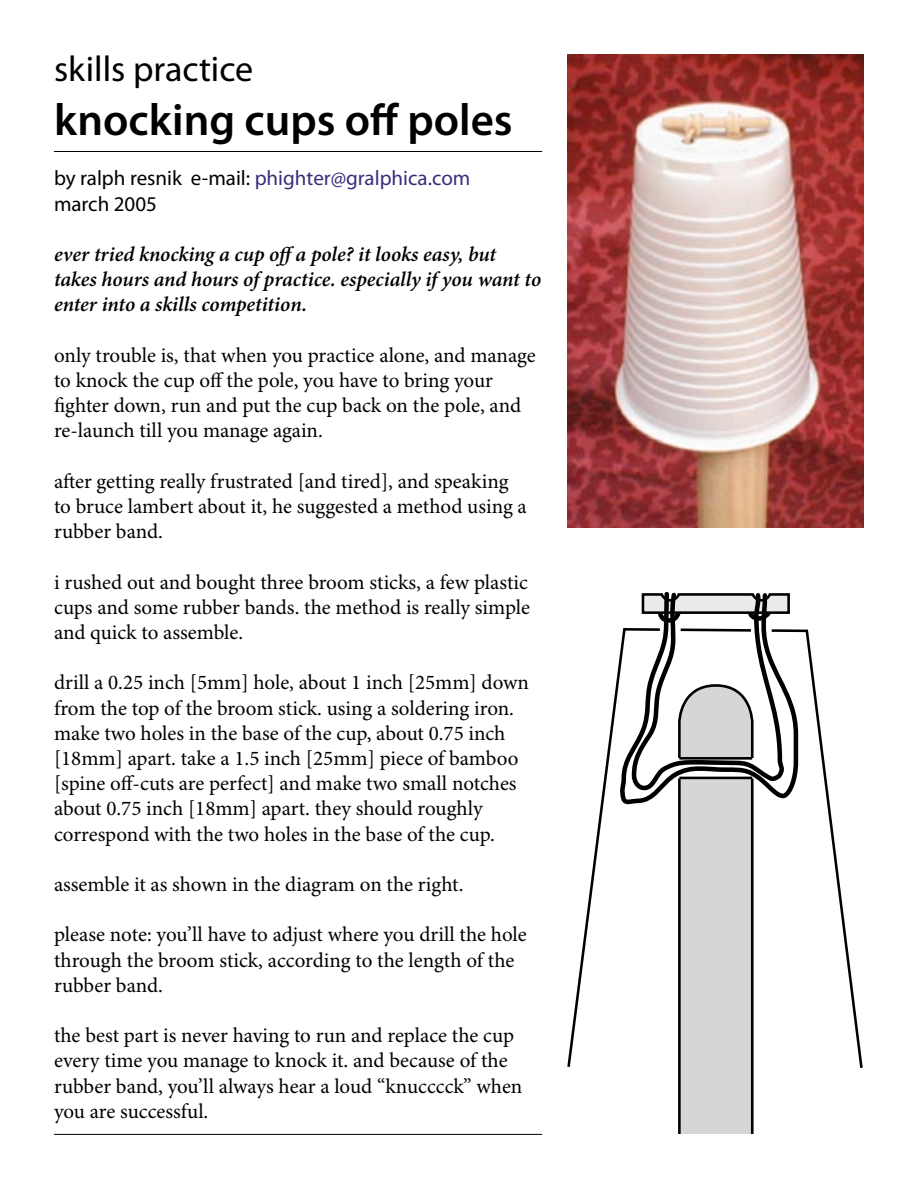
<style>
.page{position:relative;width:918px;height:1188px;background:#fff}
.page>*{position:absolute;margin:0;border:0;box-sizing:border-box;transform-origin:0 0}
.t1{font:600 45px "Myriad Pro";color:#000}
.t2{font:36px "Myriad Pro";color:#000}
.t3{font:21px/25.2px "Minion Pro";letter-spacing:-.005em;color:#000}
.t4{font:italic 600 21px/25.2px "Minion Pro";letter-spacing:-.005em;color:#000}
.t5{font:21px "Myriad Pro";color:#392e7a}
.t6{font:21px "Myriad Pro";color:#000}
.s1{color:#000}
</style>
<div class="page">
<svg style="left:567px;top:629px;width:296px;height:439px"></svg>
<svg style="left:619px;top:592px;width:181px;height:542px"></svg>
<img style="left:568px;top:54px;width:296px;height:473px">
<hr style="left:54px;top:151px;width:488px;height:1px;background:#000">
<hr style="left:54px;top:1134px;width:488px;height:1px;background:#000">
<p class="t2" style="left:54px;top:49px;width:201px">skills practice</p>
<p class="t1" style="left:54px;top:95px;width:460px">knocking cups off poles</p>
<p class="t5" style="left:54px;top:167px;width:418px"><span class="s1">by ralph resnik e-mail:</span> phighter@gralphica.com</p>
<p class="t6" style="left:54px;top:192px;width:104px">march 2005</p>
<p class="t4" style="left:54px;top:243px;width:489px">ever tried knocking a cup off a pole? it looks easy, but takes hours and hours of practice. especially if you want to enter into a skills competition.</p>
<p class="t3" style="left:54px;top:343px;width:483px">only trouble is, that when you practice alone, and manage to knock the cup off the pole, you have to bring your fighter down, run and put the cup back on the pole, and re-launch till you manage again.</p>
<p class="t3" style="left:54px;top:469px;width:474px">after getting really frustrated [and tired], and speaking to bruce lambert about it, he suggested a method using a rubber band.</p>
<p class="t3" style="left:54px;top:570px;width:478px;text-align:justify">i rushed out and bought three broom sticks, a few plastic cups and some rubber bands. the method is really simple and quick to assemble.</p>
<p class="t3" style="left:54px;top:671px;width:477px">drill a 0.25 inch [5mm] hole, about 1 inch [25mm] down from the top of the broom stick. using a soldering iron. make two holes in the base of the cup, about 0.75 inch [18mm] apart. take a 1.5 inch [25mm] piece of bamboo [spine off-cuts are perfect] and make two small notches about 0.75 inch [18mm] apart. they should roughly correspond with the two holes in the base of the cup.</p>
<p class="t3" style="left:54px;top:873px;width:411px">assemble it as shown in the diagram on the right.</p>
<p class="t3" style="left:54px;top:923px;width:474px">please note: you’ll have to adjust where you drill the hole through the broom stick, according to the length of the rubber band.</p>
<p class="t3" style="left:54px;top:1024px;width:470px">the best part is never having to run and replace the cup every time you manage to knock it. and because of the rubber band, you’ll always hear a loud “knucccck” when you are successful.</p>
</div>
